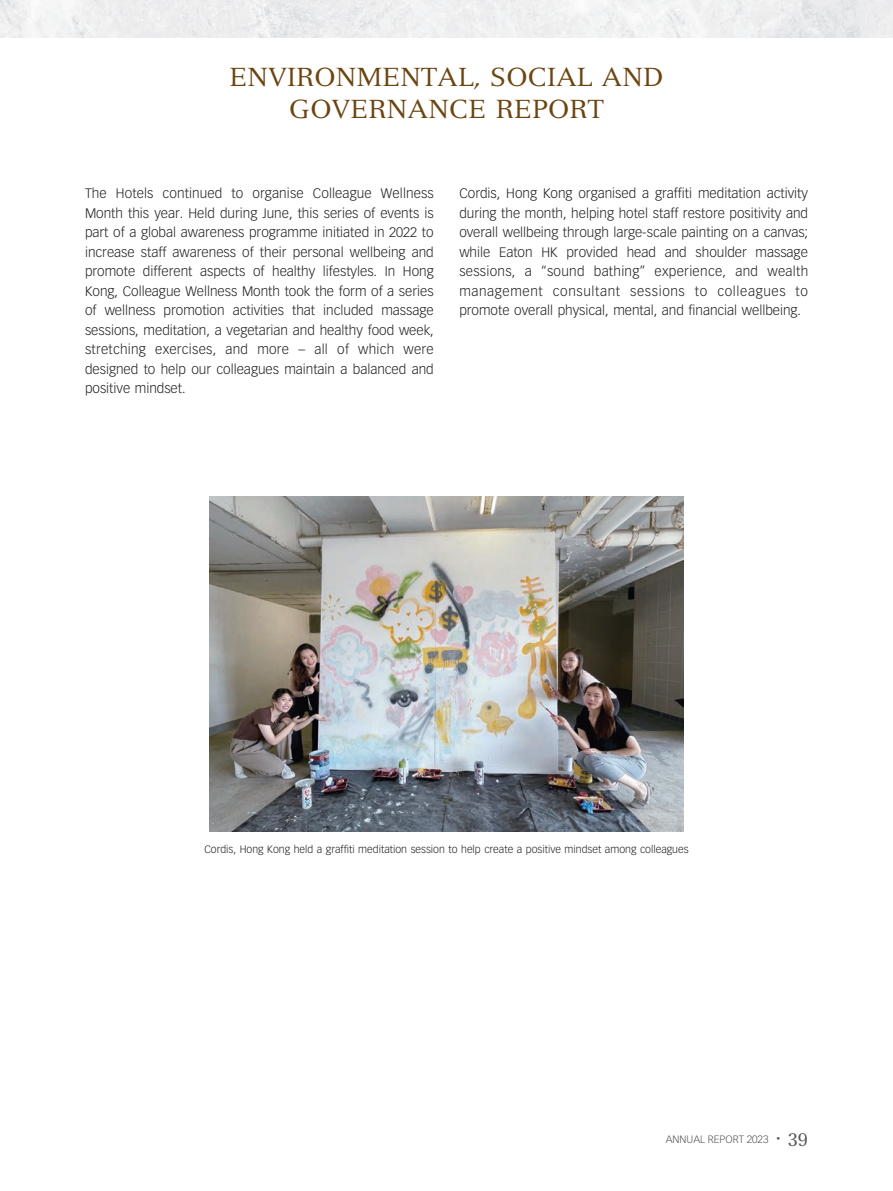
<style>
.page{position:relative;width:893px;height:1191px;background:#fff}
.page>*{position:absolute;margin:0;border:0;box-sizing:border-box;transform-origin:0 0}
.t1{font:25.5px/31.2px "Versailles LT Std";color:#6b440f;text-align:center}
.t2{font:18px "Versailles LT Std";color:#57585a}
.t3{font:300 13.5px/19.5px "Vectora LT Std";color:#231f20;text-align:justify}
.t4{font:300 10.5px "Vectora LT Std";color:#231f20}
.t5{font:300 10.5px "Vectora LT Std";color:#57585a}
.s1{font-size:7.5px}
</style>
<div class="page">
<img style="left:0;top:0;width:893px;height:38px">
<img style="left:210px;top:497px;width:473px;height:334px">
<h1 class="t1" style="left:229px;top:62px;width:436px">ENVIRONMENTAL, SOCIAL AND<br>GOVERNANCE REPORT</h1>
<p class="t3" style="left:85px;top:184px;width:350px">The Hotels continued to organise Colleague Wellness Month this year. Held during June, this series of events is part of a global awareness programme initiated in 2022 to increase staff awareness of their personal wellbeing and promote different aspects of healthy lifestyles. In Hong Kong, Colleague Wellness Month took the form of a series of wellness promotion activities that included massage sessions, meditation, a vegetarian and healthy food week, stretching exercises, and more – all of which were designed to help our colleagues maintain a balanced and positive mindset.</p>
<p class="t3" style="left:459px;top:184px;width:350px">Cordis, Hong Kong organised a graffiti meditation activity during the month, helping hotel staff restore positivity and overall wellbeing through large-scale painting on a canvas; while Eaton HK provided head and shoulder massage sessions, a “sound bathing” experience, and wealth management consultant sessions to colleagues to promote overall physical, mental, and financial wellbeing.</p>
<p class="t4" style="left:204px;top:843px;width:486px">Cordis, Hong Kong held a graffiti meditation session to help create a positive mindset among colleagues</p>
<p class="t5" style="left:666px;top:1132px;width:116px">ANNUAL REPORT 2023 <span class="s1">•</span></p>
<h2 class="t2" style="left:788px;top:1128px;width:22px">39</h2>
</div>
